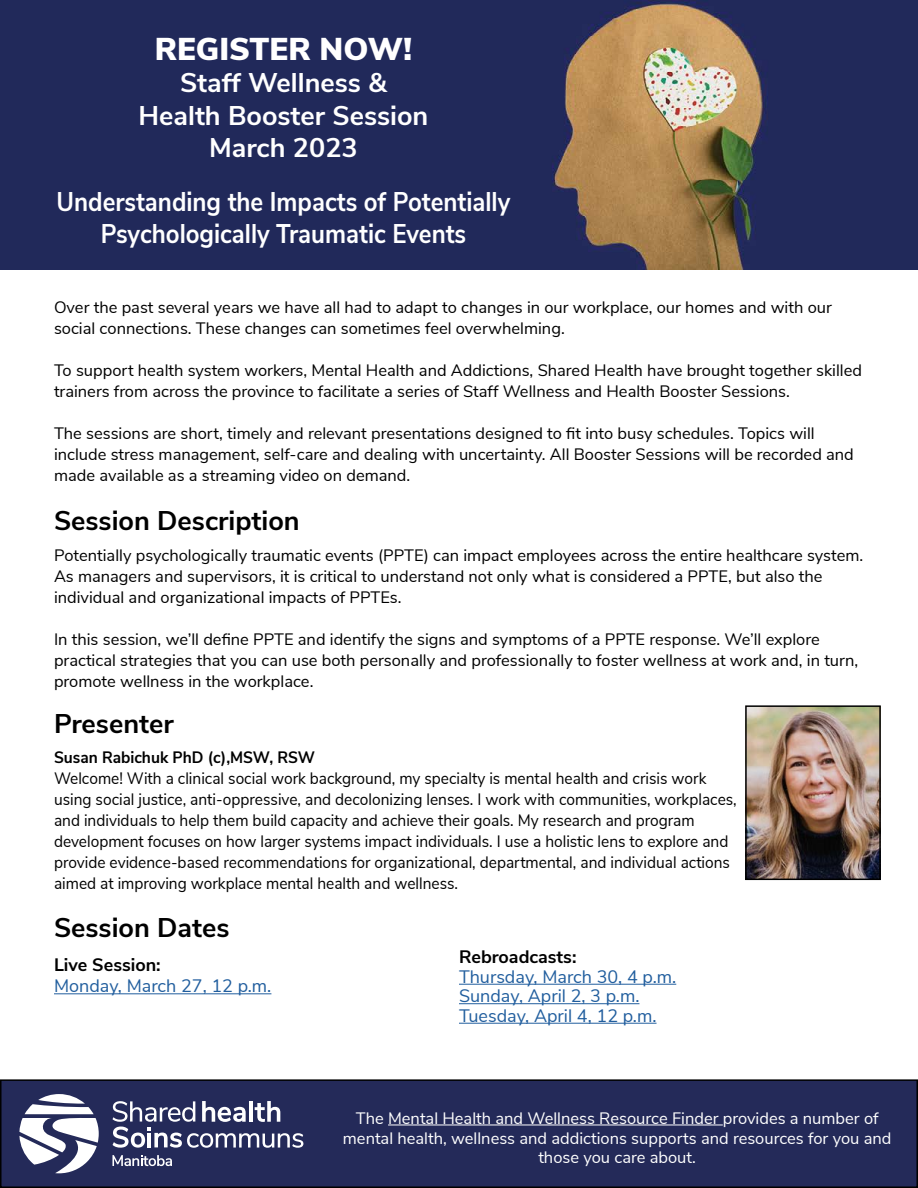
<style>
.page{position:relative;width:918px;height:1188px;background:#fff}
.page>*{position:absolute;margin:0;border:0;box-sizing:border-box;transform-origin:0 0}
.t1{font:900 31.5px "Nunito Sans";color:#fff}
.t2{font:700 27px/32.4px "Nunito Sans";color:#fff;text-align:center;scale:.89 1}
.t3{font:700 27px/32.4px "Nunito Sans";color:#fff;text-align:center}
.t4{font:700 27px "Nunito Sans";color:#000}
.t5{font:18px/19.5px "Nunito Sans";color:#215e9e}
.t6{font:700 18px "Nunito Sans";color:#000}
.t7{font:16.5px/21px "Nunito Sans";color:#000}
.t8{font:16.5px/21px "Nunito Sans";color:#000;scale:.94 1}
.t9{font:16.5px/19.8px "Nunito Sans";color:#fff;text-align:center}
.t10{font:700 16.5px "Nunito Sans";color:#000;scale:.94 1}
</style>
<div class="page">
<img style="left:0;top:0;width:918px;height:270px">
<img style="left:748px;top:708px;width:130px;height:169px">
<div style="left:745px;top:705px;width:136px;height:175px;border:2px solid #000"></div>
<div style="left:1px;top:1080px;width:916px;height:107px;background:#242a59"></div>
<div style="left:0;top:1079px;width:918px;height:109px;border:2px solid #000"></div>
<hr style="left:388px;top:1125px;width:335px;height:1px;background:#fff">
<svg style="left:19px;top:1094px;width:80px;height:79px"></svg>
<svg style="left:112px;top:1101px;width:191px;height:47px"></svg>
<svg style="left:112px;top:1155px;width:60px;height:11px"></svg>
<hr style="left:54px;top:993px;width:217px;height:1px;background:#215e9e">
<hr style="left:459px;top:984px;width:217px;height:1px;background:#215e9e">
<hr style="left:459px;top:1003px;width:180px;height:1px;background:#215e9e">
<hr style="left:459px;top:1023px;width:198px;height:1px;background:#215e9e">
<h1 class="t1" style="left:155px;top:26px;width:259px">REGISTER NOW!</h1>
<h2 class="t3" style="left:139px;top:65px;width:291px">Staff Wellness &amp;<br>Health Booster Session<br>March 2023</h2>
<h2 class="t2" style="left:57px;top:183px;width:511px">Understanding the Impacts of Potentially<br>Psychologically Traumatic Events</h2>
<p class="t7" style="left:54px;top:295px;width:779px">Over the past several years we have all had to adapt to changes in our workplace, our homes and with our social connections. These changes can sometimes feel overwhelming.</p>
<p class="t7" style="left:54px;top:358px;width:810px">To support health system workers, Mental Health and Addictions, Shared Health have brought together skilled trainers from across the province to facilitate a series of Staff Wellness and Health Booster Sessions.</p>
<p class="t7" style="left:54px;top:421px;width:801px">The sessions are short, timely and relevant presentations designed to fit into busy schedules. Topics will include stress management, self-care and dealing with uncertainty. All Booster Sessions will be recorded and made available as a streaming video on demand.</p>
<h2 class="t4" style="left:54px;top:501px;width:247px">Session Description</h2>
<p class="t7" style="left:54px;top:543px;width:811px">Potentially psychologically traumatic events (PPTE) can impact employees across the entire healthcare system.<br>As managers and supervisors, it is critical to understand not only what is considered a PPTE, but also the individual and organizational impacts of PPTEs.</p>
<p class="t7" style="left:54px;top:627px;width:806px">In this session, we’ll define PPTE and identify the signs and symptoms of a PPTE response. We’ll explore practical strategies that you can use both personally and professionally to foster wellness at work and, in turn, promote wellness in the workplace.</p>
<h2 class="t4" style="left:54px;top:704px;width:121px">Presenter</h2>
<p class="t10" style="left:54px;top:745px;width:279px">Susan Rabichuk PhD (c),MSW, RSW</p>
<p class="t8" style="left:54px;top:767px;width:728px">Welcome! With a clinical social work background, my specialty is mental health and crisis work using social justice, anti-oppressive, and decolonizing lenses. I work with communities, workplaces, and individuals to help them build capacity and achieve their goals. My research and program development focuses on how larger systems impact individuals. I use a holistic lens to explore and provide evidence-based recommendations for organizational, departmental, and individual actions aimed at improving workplace mental health and wellness.</p>
<h2 class="t4" style="left:54px;top:908px;width:177px">Session Dates</h2>
<p class="t6" style="left:54px;top:951px;width:108px">Live Session:</p>
<p class="t5" style="left:54px;top:975px;width:219px">Monday, March 27, 12 p.m.</p>
<p class="t6" style="left:459px;top:944px;width:119px">Rebroadcasts:</p>
<p class="t5" style="left:459px;top:966px;width:219px">Thursday, March 30, 4 p.m.<br>Sunday, April 2, 3 p.m.<br>Tuesday, April 4, 12 p.m.</p>
<p class="t9" style="left:343px;top:1107px;width:550px">The Mental Health and Wellness Resource Finder provides a number of mental health, wellness and addictions supports and resources for you and those you care about.</p>
</div>
